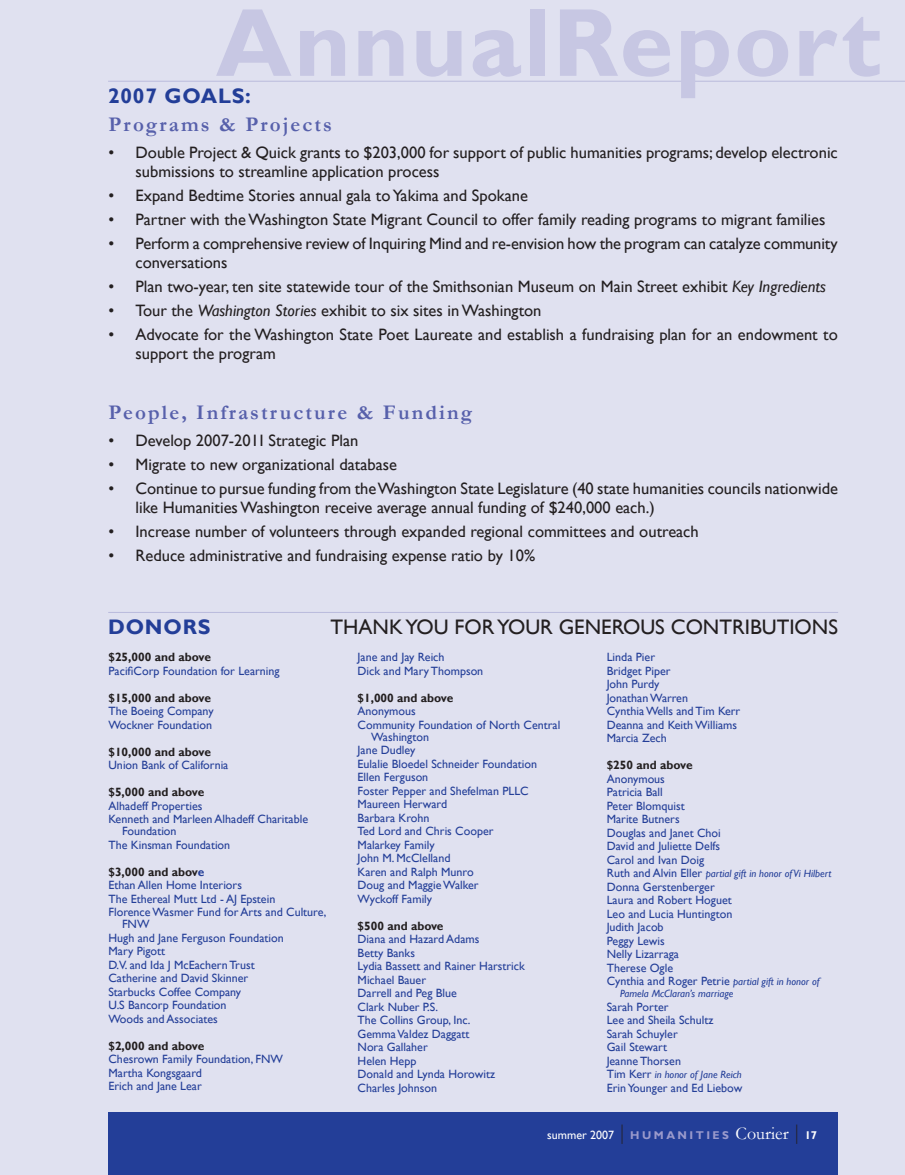
<style>
.page{position:relative;width:905px;height:1175px;background:#fff}
.page>*{position:absolute;margin:0;border:0;box-sizing:border-box;transform-origin:0 0}
.t1{font:700 97.2px "Gill Sans";color:#c7c7e3}
.t2{font:700 21px "Garamond";letter-spacing:.1em;color:#5760ab}
.t3{font:21px "Gill Sans";color:#231f20}
.t4{font:700 21px "Gill Sans";letter-spacing:.04em;color:#233e98}
.t5{font:18px "Garamond";color:#fff}
.t6{font:16.5px/23.9px "Gill Sans";color:#231f20}
.t7{font:12px/13.5px "Gill Sans";color:#233e98}
.t8{font:700 12px "Gill Sans";color:#231f20}
.t9{font:12px "Gill Sans";color:#fff}
.t10{font:italic 10.5px "Gill Sans";color:#233e98}
.s1{font-style:italic}
.s2{font-weight:700;color:#231f20}
.s3{font-weight:700}
.s4{font-style:normal;font-size:12px}
.s5{font-style:italic;font-size:10.5px}
.s6{font-size:21px;color:#231f20}
.s7{font-weight:700;font-size:11.25px;color:#9a9acc}
.s8{font-family:"Gill Sans";font-size:21px;color:#231f20}
.s9{font-family:"Gill Sans";font-weight:700;font-size:11.25px}
</style>
<div class="page">
<div style="left:0;top:0;width:904px;height:1174px;background:#e0e1f0"></div>
<hr style="left:108px;top:81px;width:796px;height:1px;background:#babbdc">
<hr style="left:108px;top:612px;width:730px;height:1px;background:#babbdc">
<div style="left:108px;top:1112px;width:729px;height:62px;background:#233e98"></div>
<h1 class="t1" style="left:216px;top:-15px;width:666px">AnnualReport</h1>
<h2 class="t2" style="left:108px;top:110px;width:225px">Programs &amp; Projects</h2>
<h3 class="t6" style="left:135px;top:143px;width:703px;line-height:19.5px">Double Project &amp; Quick grants to $203,000 for support of public humanities programs; develop electronic submissions to streamline application process</h3>
<p class="t6" style="left:135px;top:184px;width:703px">Expand Bedtime Stories annual gala to Yakima and Spokane<br>Partner with the Washington State Migrant Council to offer family reading programs to migrant families<br>Perform a comprehensive review of Inquiring Mind and re-envision how the program can catalyze community</p>
<p class="t6" style="left:135px;top:251px;width:704px">conversations<br>Plan two-year, ten site statewide tour of the Smithsonian Museum on Main Street exhibit <span class="s1">Key Ingredients </span>Tour the <span class="s1">Washington Stories</span> exhibit to six sites in Washington<br>Advocate for the Washington State Poet Laureate and establish a fundraising plan for an endowment to</p>
<h3 class="t6" style="left:135px;top:342px;width:142px">support the program</h3>
<h2 class="t4" style="left:108px;top:83px;width:144px">2007 goals:</h2>
<h3 class="t6" style="left:108px;top:141px;width:7px">•</h3>
<h3 class="t6" style="left:108px;top:184px;width:7px;text-align:justify">• • •</h3>
<h3 class="t6" style="left:108px;top:275px;width:7px;text-align:justify">• • •</h3>
<h2 class="t2" style="left:108px;top:398px;width:365px">People, Infrastructure &amp; Funding</h2>
<h3 class="t6" style="left:135px;top:429px;width:704px">Develop 2007-2011 Strategic Plan<br>Migrate to new organizational database<br>Continue to pursue funding from the Washington State Legislature (40 state humanities councils nationwide</h3>
<h3 class="t6" style="left:135px;top:496px;width:564px">like Humanities Washington receive average annual funding of $240,000 each.)<br>Increase number of volunteers through expanded regional committees and outreach<br>Reduce administrative and fundraising expense ratio by 10%</h3>
<h3 class="t6" style="left:108px;top:429px;width:7px;text-align:justify">• • •</h3>
<h3 class="t6" style="left:108px;top:520px;width:7px">• •</h3>
<h2 class="t4" style="left:108px;top:614px;width:104px">Donors</h2>
<h2 class="t3" style="left:330px;top:614px;width:90px">THANK YOU</h2>
<h2 class="t3" style="left:454px;top:614px;width:58px">FORYOUR</h2>
<h2 class="t3" style="left:558px;top:614px;width:68px">GENEROU</h2>
<h2 class="t3" style="left:655px;top:614px;width:184px">S CONTRIBUTIONS</h2>
<p class="t8" style="left:108px;top:650px;width:104px">$25,000 and above</p>
<p class="t7" style="left:108px;top:664px;width:173px">PacifiCorp Foundation for Learning</p>
<p class="t8" style="left:108px;top:690px;width:104px">$15,000 and above</p>
<p class="t7" style="left:108px;top:704px;width:107px">The Boeing Company<br>Wockner Foundation</p>
<p class="t8" style="left:108px;top:744px;width:104px">$10,000 and above</p>
<p class="t7" style="left:108px;top:758px;width:121px">Union Bank of California</p>
<p class="t8" style="left:108px;top:785px;width:97px">$5,000 and above</p>
<p class="t7" style="left:108px;top:799px;width:201px">Alhadeff Properties<br>Kenneth and Marleen Alhadeff Charitable</p>
<p class="t7" style="left:108px;top:824px;width:123px;text-indent:14px">Foundation<br>The Kinsman Foundation</p>
<p class="t7" style="left:108px;top:865px;width:219px"><span class="s2">$3,000 and abov</span><span class="s3">e<br></span>Ethan Allen Home Interiors<br>The Ethereal Mutt Ltd - AJ Epstein<br>Florence Wasmer Fund for Arts and Culture,</p>
<p class="t7" style="left:108px;top:917px;width:177px;text-indent:14px">FNW<br>Hugh and Jane Ferguson Foundation<br>Mary Pigott<br>D.V. and Ida J McEachern Trust<br>Catherine and David Skinner<br>Starbucks Coffee Company<br>U.S Bancorp Foundation<br>Woods and Associates</p>
<p class="t8" style="left:108px;top:1038px;width:97px">$2,000 and above</p>
<p class="t7" style="left:108px;top:1052px;width:176px">Chesrown Family Foundation, FNW<br>Martha Kongsgaard<br>Erich and Jane Lear</p>
<p class="t7" style="left:357px;top:650px;width:127px">Jane and Jay Reich<br>Dick and Mary Thompson</p>
<p class="t8" style="left:357px;top:690px;width:97px">$1,000 and above</p>
<p class="t7" style="left:357px;top:704px;width:204px">Anonymous<br>Community Foundation of North Central</p>
<p class="t7" style="left:357px;top:730px;width:181px;text-indent:14px">Washington<br>Jane Dudley<br>Eulalie Bloedel Schneider Foundation<br>Ellen Ferguson<br>Foster Pepper and Shefelman PLLC<br>Maureen Herward<br>Barbara Krohn<br>Ted Lord and Chris Cooper<br>Malarkey Family<br>John M. McClelland<br>Karen and Ralph Munro<br>Doug and Maggie Walker<br>Wyckoff Family</p>
<p class="t8" style="left:357px;top:918px;width:87px">$500 and above</p>
<p class="t7" style="left:357px;top:932px;width:169px">Diana and Hazard Adams<br>Betty Banks<br>Lydia Bassett and Rainer Harstrick<br>Michael Bauer<br>Darrell and Peg Blue<br>Clark Nuber P.S.<br>The Collins Group, Inc.<br>Gemma Valdez Daggatt<br>Nora Gallaher<br>Helen Hepp<br>Donald and Lynda Horowitz<br>Charles Johnson</p>
<p class="t7" style="left:606px;top:650px;width:135px">Linda Pier<br>Bridget Piper<br>John Purdy<br>Jonathan Warren<br>Cynthia Wells and Tim Kerr<br>Deanna and Keith Williams<br>Marcia Zech</p>
<p class="t8" style="left:606px;top:758px;width:87px">$250 and above</p>
<p class="t7" style="left:606px;top:772px;width:115px">Anonymous<br>Patricia Ball<br>Peter Blomquist<br>Marite Butners<br>Douglas and Janet Choi<br>David and Juliette Delfs<br>Carol and Ivan Doig</p>
<p class="t10" style="left:606px;top:867px;width:226px"><span class="s4">Ruth and Alvin Eller</span> partial gift in honor of Vi Hilbert</p>
<p class="t7" style="left:606px;top:880px;width:214px">Donna Gerstenberger<br>Laura and Robert Hoguet<br>Leo and Lucia Huntington<br>Judith Jacob<br>Peggy Lewis<br>Nelly Lizarraga<br>Therese Ogle<br>Cynthia and Roger Petrie <span class="s5">partial gift in honor of</span></p>
<p class="t10" style="left:620px;top:987px;width:115px">Pamela McClaran’s marriage</p>
<p class="t7" style="left:606px;top:1000px;width:108px">Sarah Porter<br>Lee and Sheila Schultz<br>Sarah Schuyler<br>Gail Stewart<br>Jeanne Thorsen</p>
<p class="t10" style="left:606px;top:1068px;width:137px"><span class="s4">Tim Kerr</span> in honor of Jane Reich</p>
<p class="t7" style="left:606px;top:1081px;width:137px">Erin Younger and Ed Liebow</p>
<p class="t9" style="left:547px;top:1128px;width:140px">summer 2007 <span class="s6">|</span> <span class="s7">H U M A NITIES</span></p>
<h3 class="t5" style="left:735px;top:1121px;width:83px">Courier <span class="s8">|</span> <span class="s9">17</span></h3>
</div>
